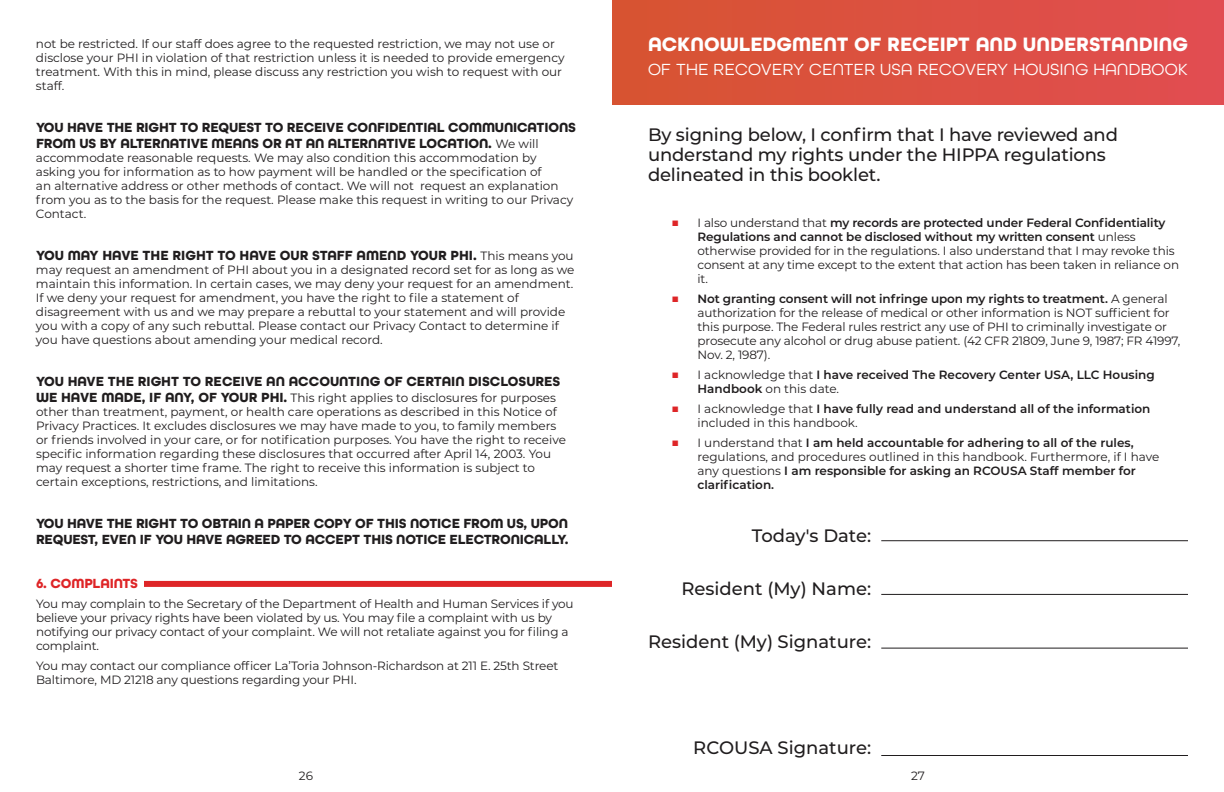
<style>
.page{position:relative;width:1224px;height:792px;background:#fff}
.page>*{position:absolute;margin:0;border:0;box-sizing:border-box;transform-origin:0 0}
.t1{font:700 20.5px "All Round Gothic";color:#fff}
.t2{font:500 18px/20px "Montserrat";letter-spacing:-.01em;color:#201d1e}
.t3{font:17px "All Round Gothic";letter-spacing:.02em;color:#fff}
.t4{font:700 14px/16px "All Round Gothic";letter-spacing:-.01em;color:#201d1e}
.t5{font:700 14px "All Round Gothic";letter-spacing:-.01em;color:#de2527}
.t6{font:12px/14px "Montserrat";color:#201d1e}
.t7{font:600 12px/14px "Montserrat";color:#201d1e}
.s1{font-family:"Montserrat";font-weight:400;font-size:12px}
.s2{font-family:"All Round Gothic";font-weight:700;font-size:14px}
.s3{font-size:14px;color:#de2527}
.s4{font-weight:600}
.s5{font-weight:400;font-size:14px;color:#de2527}
.s6{font-weight:400}
</style>
<div class="page">
<div style="left:612px;top:0;width:612px;height:105px;background:linear-gradient(to right,#d75431,#e14d51)"></div>
<hr style="left:881px;top:540px;width:307px;height:1px;background:#201d1e">
<hr style="left:881px;top:755px;width:307px;height:1px;background:#201d1e">
<hr style="left:881px;top:648px;width:307px;height:1px;background:#201d1e">
<hr style="left:881px;top:594px;width:307px;height:1px;background:#201d1e">
<div style="left:144px;top:581px;width:468px;height:6px;background:#de2527"></div>
<p class="t6" style="left:36px;top:36px;width:530px">not be restricted. If our staff does agree to the requested restriction, we may not use or disclose your PHI in violation of that restriction unless it is needed to provide emergency treatment. With this in mind, please discuss any restriction you wish to request with our staff.</p>
<p class="t4" style="left:36px;top:119px;width:542px">YOU HAVE THE RIGHT TO REQUEST TO RECEIVE CONFIDENTIAL COMMUNICATIONS<br>FROM US BY ALTERNATIVE MEANS OR AT AN ALTERNATIVE LOCATION. <span class="s1">We will</span></p>
<p class="t6" style="left:36px;top:150px;width:539px">accommodate reasonable requests. We may also condition this accommodation by asking you for information as to how payment will be handled or the specification of<br>an alternative address or other methods of contact. We will not request an explanation from you as to the basis for the request. Please make this request in writing to our Privacy Contact.</p>
<p class="t4" style="left:36px;top:247px;width:539px">YOU MAY HAVE THE RIGHT TO HAVE OUR STAFF AMEND YOUR PHI. <span class="s1">This means you</span></p>
<p class="t6" style="left:36px;top:262px;width:540px">may request an amendment of PHI about you in a designated record set for as long as we maintain this information. In certain cases, we may deny your request for an amendment.<br>If we deny your request for amendment, you have the right to file a statement of disagreement with us and we may prepare a rebuttal to your statement and will provide you with a copy of any such rebuttal. Please contact our Privacy Contact to determine if you have questions about amending your medical record.</p>
<p class="t4" style="left:36px;top:373px;width:526px">YOU HAVE THE RIGHT TO RECEIVE AN ACCOUNTING OF CERTAIN DISCLOSURES</p>
<p class="t6" style="left:36px;top:390px;width:531px"><span class="s2">WE HAVE MADE, IF ANY, OF YOUR PHI.</span> This right applies to disclosures for purposes other than treatment, payment, or health care operations as described in this Notice of Privacy Practices. It excludes disclosures we may have made to you, to family members or friends involved in your care, or for notification purposes. You have the right to receive specific information regarding these disclosures that occurred after April 14, 2003. You may request a shorter time frame. The right to receive this information is subject to certain exceptions, restrictions, and limitations.</p>
<p class="t4" style="left:36px;top:515px;width:534px">YOU HAVE THE RIGHT TO OBTAIN A PAPER COPY OF THIS NOTICE FROM US, UPON<br>REQUEST, EVEN IF YOU HAVE AGREED TO ACCEPT THIS NOTICE ELECTRONICALLY.</p>
<p class="t5" style="left:36px;top:575px;width:104px">6. COMPLAINTS</p>
<p class="t6" style="left:36px;top:596px;width:539px">You may complain to the Secretary of the Department of Health and Human Services if you believe your privacy rights have been violated by us. You may file a complaint with us by notifying our privacy contact of your complaint. We will not retaliate against you for filing a complaint.</p>
<p class="t6" style="left:36px;top:658px;width:524px">You may contact our compliance officer La’Toria Johnson-Richardson at 211 E. 25th Street<br>Baltimore, MD 21218 any questions regarding your PHI.</p>
<h1 class="t1" style="left:648px;top:32px;width:542px">ACKNOWLEDGMENT OF RECEIPT AND UNDERSTANDING</h1>
<h3 class="t3" style="left:648px;top:60px;width:542px">OF THE RECOVERY CENTER USA RECOVERY HOUSING HANDBOOK</h3>
<h2 class="t2" style="left:648px;top:123px;width:472px">By signing below, I confirm that I have reviewed and understand my rights under the HIPPA regulations delineated in this booklet.</h2>
<p class="t6" style="left:698px;top:215px;width:483px;text-indent:-26px"><span class="s3">■</span> I also understand that <span class="s4">my records are protected under Federal Confidentiality Regulations and cannot be disclosed without my written consent</span> unless otherwise provided for in the regulations. I also understand that I may revoke this consent at any time except to the extent that action has been taken in reliance on it.</p>
<p class="t6" style="left:698px;top:291px;width:484px;text-indent:-26px"><span class="s3">■</span> <span class="s4">Not granting consent will not infringe upon my rights to treatment.</span> A general authorization for the release of medical or other information is NOT sufficient for this purpose. The Federal rules restrict any use of PHI to criminally investigate or prosecute any alcohol or drug abuse patient. (42 CFR 21809, June 9, 1987; FR 41997, Nov. 2, 1987).</p>
<p class="t7" style="left:698px;top:367px;width:459px;text-indent:-26px"><span class="s5">■</span> <span class="s6">I acknowledge that</span> I have received The Recovery Center USA, LLC Housing<br>Handbook <span class="s6">on this date.</span></p>
<p class="t7" style="left:698px;top:401px;width:454px;text-indent:-26px"><span class="s5">■</span> <span class="s6">I acknowledge that</span> I have fully read and understand all of the information <span class="s6">included in this handbook.</span></p>
<p class="t7" style="left:698px;top:435px;width:463px;text-indent:-26px"><span class="s5">■</span> <span class="s6">I understand that</span> I am held accountable for adhering to all of the rules, <span class="s6">regulations, and procedures outlined in this handbook. Furthermore, if I have any questions</span> I am responsible for asking an RCOUSA Staff member for clarification.</p>
<h2 class="t2" style="left:752px;top:524px;width:121px">Today's Date:</h2>
<h2 class="t2" style="left:681px;top:577px;width:191px">Resident (My) Name:</h2>
<h2 class="t2" style="left:648px;top:630px;width:225px">Resident (My) Signature:</h2>
<h2 class="t2" style="left:693px;top:736px;width:179px">RCOUSA Signature:</h2>
<p class="t6" style="left:299px;top:768px;width:16px">26</p>
<p class="t6" style="left:911px;top:768px;width:15px">27</p>
</div>
